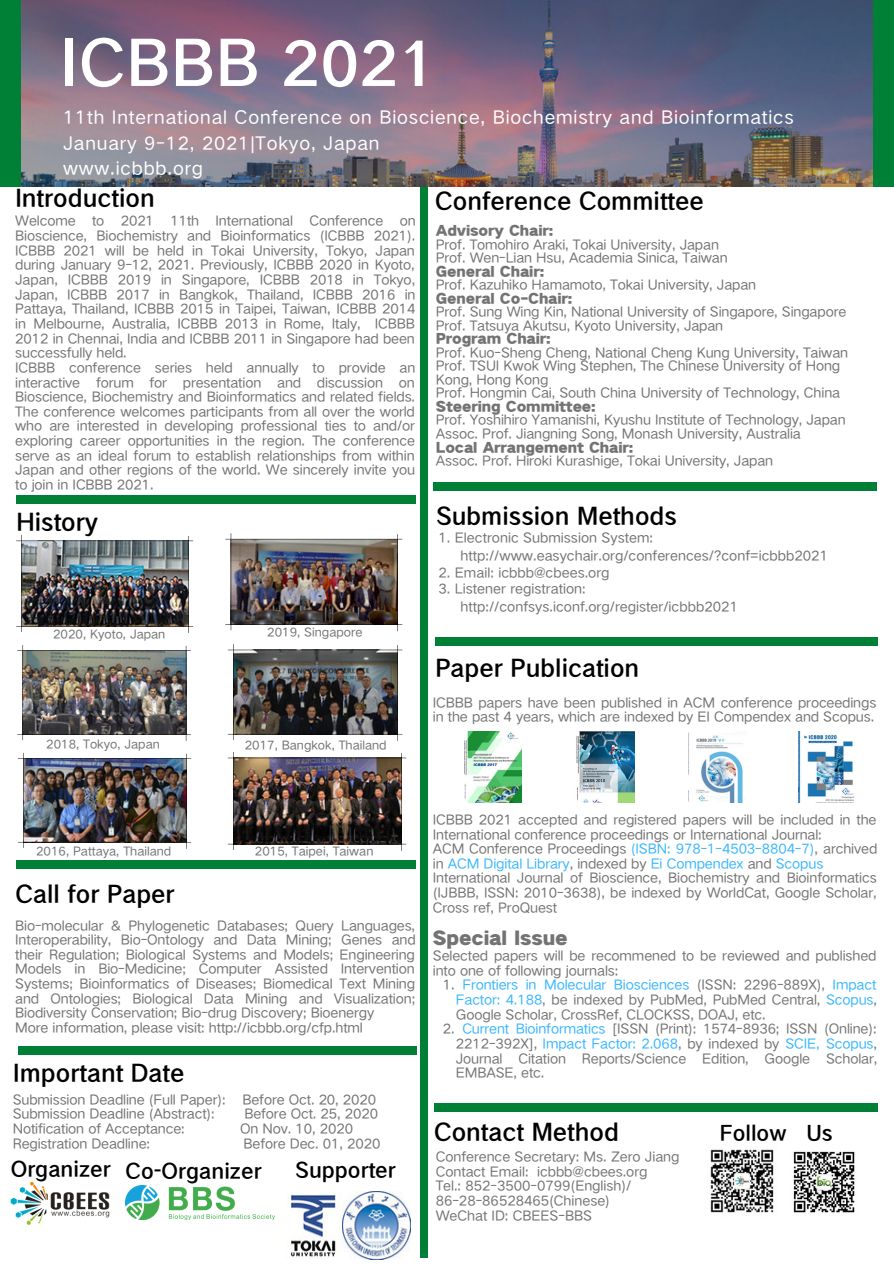
<style>
.page{position:relative;width:894px;height:1264px;background:#fff}
.page>*{position:absolute;margin:0;border:0;box-sizing:border-box;transform-origin:0 0}
.t1{font:63px "HY Wen Hei GEW";letter-spacing:.02em;color:#fff}
.t2{font:24px "HY Wen Hei GEW";color:#000}
.t3{font:21px "HY Wen Hei GEW";color:#000}
.t4{font:18px/25.5px "HY Qi Hei EES";letter-spacing:.045em;color:#fff}
.t5{font:18px "HY Qi Hei AZEJ";letter-spacing:-.01em;color:#737373}
.t6{font:13.5px/14.7px "HY Qi Hei EES";letter-spacing:-.01em;color:#737373}
.t7{font:13.5px "HY Qi Hei EES";letter-spacing:-.01em;color:#38b6ff}
.t8{font:13.5px "HY Qi Hei AZEJ";letter-spacing:-.01em;color:#737373}
.t9{font:12px "HY Qi Hei EES";color:#737373}
.s1{color:#38b6ff}
.s2{color:#737373}
</style>
<div class="page">
<div style="left:0;top:0;width:893px;height:187px;background:#008037"></div>
<div style="left:420px;top:187px;width:8px;height:120px;background:#008037"></div>
<div style="left:420px;top:1137px;width:8px;height:120px;background:#008037"></div>
<div style="left:420px;top:307px;width:8px;height:830px;background:#008037"></div>
<img style="left:464px;top:732px;width:57px;height:70px">
<img style="left:576px;top:732px;width:58px;height:70px">
<img style="left:688px;top:732px;width:55px;height:70px">
<img style="left:798px;top:732px;width:56px;height:70px">
<img style="left:21px;top:0;width:851px;height:186px">
<div style="left:434px;top:1103px;width:52px;height:9px;background:#008037"></div>
<div style="left:843px;top:1103px;width:33px;height:9px;background:#008037"></div>
<div style="left:486px;top:1103px;width:357px;height:9px;background:#008037"></div>
<div style="left:434px;top:637px;width:52px;height:9px;background:#008037"></div>
<div style="left:843px;top:637px;width:34px;height:9px;background:#008037"></div>
<div style="left:486px;top:637px;width:357px;height:9px;background:#008037"></div>
<div style="left:16px;top:495px;width:47px;height:9px;background:#008037"></div>
<div style="left:385px;top:495px;width:30px;height:9px;background:#008037"></div>
<div style="left:63px;top:495px;width:322px;height:9px;background:#008037"></div>
<div style="left:18px;top:1046px;width:46px;height:8px;background:#008037"></div>
<div style="left:386px;top:1046px;width:30px;height:8px;background:#008037"></div>
<div style="left:64px;top:1046px;width:323px;height:8px;background:#008037"></div>
<img style="left:16px;top:535px;width:177px;height:98px">
<img style="left:225px;top:533px;width:177px;height:98px">
<img style="left:17px;top:645px;width:174px;height:96px">
<img style="left:228px;top:644px;width:174px;height:96px">
<img style="left:18px;top:752px;width:173px;height:96px">
<img style="left:228px;top:752px;width:178px;height:98px">
<div style="left:16px;top:860px;width:47px;height:8px;background:#008037"></div>
<div style="left:385px;top:860px;width:30px;height:8px;background:#008037"></div>
<div style="left:63px;top:860px;width:322px;height:8px;background:#008037"></div>
<img style="left:286px;top:1192px;width:56px;height:65px">
<img style="left:342px;top:1191px;width:68px;height:68px">
<div style="left:433px;top:482px;width:52px;height:8px;background:#008037"></div>
<div style="left:842px;top:482px;width:33px;height:8px;background:#008037"></div>
<div style="left:485px;top:482px;width:357px;height:8px;background:#008037"></div>
<img style="left:710px;top:1149px;width:64px;height:64px">
<img style="left:793px;top:1151px;width:62px;height:62px">
<img style="left:126px;top:1185px;width:148px;height:34px">
<img style="left:10px;top:1181px;width:100px;height:45px">
<h1 class="t1" style="left:61px;top:22px;width:377px">ICBBB 2021</h1>
<h3 class="t4" style="left:63px;top:105px;width:732px">11th International Conference on Bioscience, Biochemistry and Bioinformatics<br>January 9-12, 2021|Tokyo, Japan<br>www.icbbb.org</h3>
<h2 class="t2" style="left:15px;top:182px;width:141px">Introduction</h2>
<p class="t6" style="left:15px;top:214px;width:402px">Welcome to 2021 11th International Conference on Bioscience, Biochemistry and Bioinformatics (ICBBB 2021).<br>ICBBB 2021 will be held in Tokai University, Tokyo, Japan during January 9-12, 2021. Previously, ICBBB 2020 in Kyoto, Japan, ICBBB 2019 in Singapore, ICBBB 2018 in Tokyo, Japan, ICBBB 2017 in Bangkok, Thailand, ICBBB 2016 in Pattaya, Thailand, ICBBB 2015 in Taipei, Taiwan, ICBBB 2014 in Melbourne, Australia, ICBBB 2013 in Rome, Italy, ICBBB 2012 in Chennai, India and ICBBB 2011 in Singapore had been successfully held.<br>ICBBB conference series held annually to provide an interactive forum for presentation and discussion on Bioscience, Biochemistry and Bioinformatics and related fields.<br>The conference welcomes participants from all over the world who are interested in developing professional ties to and/or exploring career opportunities in the region. The conference serve as an ideal forum to establish relationships from within Japan and other regions of the world. We sincerely invite you to join in ICBBB 2021.</p>
<h2 class="t2" style="left:17px;top:506px;width:83px">History</h2>
<p class="t9" style="left:53px;top:626px;width:114px">2020, Kyoto, Japan</p>
<p class="t9" style="left:46px;top:737px;width:115px">2018, Tokyo, Japan</p>
<p class="t9" style="left:267px;top:624px;width:97px">2019, Singapore</p>
<p class="t9" style="left:244px;top:738px;width:143px">2017, Bangkok, Thailand</p>
<h2 class="t2" style="left:435px;top:185px;width:270px">Conference Committee</h2>
<p class="t8" style="left:435px;top:223px;width:119px">Advisory Chair:</p>
<p class="t6" style="left:435px;top:238px;width:293px;line-height:13.5px">Prof. Tomohiro Araki, Tokai University, Japan<br>Prof. Wen-Lian Hsu, Academia Sinica, Taiwan</p>
<p class="t8" style="left:435px;top:263px;width:110px">General Chair:</p>
<p class="t6" style="left:435px;top:278px;width:322px">Prof. Kazuhiko Hamamoto, Tokai University, Japan</p>
<p class="t8" style="left:435px;top:290px;width:138px">General Co-Chair:</p>
<p class="t6" style="left:435px;top:305px;width:412px;line-height:13.5px">Prof. Sung Wing Kin, National University of Singapore, Singapore<br>Prof. Tatsuya Akutsu, Kyoto University, Japan</p>
<p class="t8" style="left:435px;top:331px;width:116px">Program Chair:</p>
<p class="t6" style="left:435px;top:346px;width:414px;line-height:13.5px">Prof. Kuo-Sheng Cheng, National Cheng Kung University, Taiwan Prof. TSUI Kwok Wing Stephen, The Chinese University of Hong Kong, Hong Kong<br>Prof. Hongmin Cai, South China University of Technology, China</p>
<p class="t8" style="left:435px;top:398px;width:161px">Steering Committee:</p>
<p class="t6" style="left:435px;top:413px;width:411px;line-height:13.5px">Prof. Yoshihiro Yamanishi, Kyushu Institute of Technology, Japan<br>Assoc. Prof. Jiangning Song, Monash University, Australia</p>
<p class="t8" style="left:435px;top:439px;width:199px">Local Arrangement Chair:</p>
<p class="t6" style="left:435px;top:453px;width:339px">Assoc. Prof. Hiroki Kurashige, Tokai University, Japan</p>
<h2 class="t2" style="left:436px;top:500px;width:242px">Submission Methods</h2>
<p class="t6" style="left:460px;top:529px;width:369px;line-height:18px;text-indent:-22px">1. Electronic Submission System: http://www.easychair.org/conferences/?conf=icbbb2021</p>
<p class="t6" style="left:438px;top:566px;width:172px">2. Email: icbbb@cbees.org</p>
<p class="t6" style="left:460px;top:580px;width:279px;line-height:18px;text-indent:-22px">3. Listener registration: http://confsys.iconf.org/register/icbbb2021</p>
<h2 class="t2" style="left:435px;top:652px;width:205px">Paper Publication</h2>
<p class="t6" style="left:433px;top:695px;width:445px">ICBBB papers have been published in ACM conference proceedings in the past 4 years, which are indexed by EI Compendex and Scopus.</p>
<p class="t9" style="left:36px;top:843px;width:137px">2016, Pattaya, Thailand</p>
<p class="t9" style="left:255px;top:843px;width:120px">2015, Taipei, Taiwan</p>
<h2 class="t2" style="left:16px;top:878px;width:161px">Call for Paper</h2>
<p class="t6" style="left:15px;top:918px;width:402px">Bio-molecular &amp; Phylogenetic Databases; Query Languages, Interoperability, Bio-Ontology and Data Mining; Genes and their Regulation; Biological Systems and Models; Engineering Models in Bio-Medicine; Computer Assisted Intervention Systems; Bioinformatics of Diseases; Biomedical Text Mining and Ontologies; Biological Data Mining and Visualization; Biodiversity Conservation; Bio-drug Discovery; Bioenergy<br>More information, please visit: http://icbbb.org/cfp.html</p>
<h2 class="t2" style="left:13px;top:1057px;width:173px">Important Date</h2>
<p class="t6" style="left:13px;top:1092px;width:365px">Submission Deadline (Full Paper): Before Oct. 20, 2020<br>Submission Deadline (Abstract):</p>
<p class="t6" style="left:244px;top:1106px;width:135px">Before Oct. 25, 2020</p>
<p class="t6" style="left:13px;top:1121px;width:173px">Notification of Acceptance:</p>
<p class="t6" style="left:240px;top:1121px;width:115px">On Nov. 10, 2020</p>
<p class="t6" style="left:13px;top:1136px;width:139px">Registration Deadline:</p>
<p class="t6" style="left:243px;top:1136px;width:138px">Before Dec. 01, 2020</p>
<h3 class="t3" style="left:11px;top:1157px;width:252px">Organizer Co-Organizer</h3>
<h3 class="t3" style="left:295px;top:1156px;width:102px">Supporter</h3>
<p class="t6" style="left:433px;top:812px;width:446px">ICBBB 2021 accepted and registered papers will be included in the International conference proceedings or International Journal:<br>ACM Conference Proceedings <span class="s1">(ISBN: 978-1-4503-8804-7)</span>, archived in <span class="s1">ACM Digital Library</span>, indexed by <span class="s1">Ei Compendex</span> and <span class="s1">Scopus </span>International Journal of Bioscience, Biochemistry and Bioinformatics (IJBBB, ISSN: 2010-3638), be indexed by WorldCat, Google Scholar, Cross ref, ProQuest</p>
<h3 class="t5" style="left:433px;top:927px;width:136px">Special Issue</h3>
<p class="t6" style="left:433px;top:948px;width:445px">Selected papers will be recommened to be reviewed and published</p>
<p class="t6" style="left:433px;top:963px;width:187px">into one of following journals:</p>
<p class="t6" style="left:442px;top:977px;width:13px">1.</p>
<p class="t6" style="left:442px;top:1021px;width:13px">2.</p>
<p class="t7" style="left:462px;top:977px;width:415px">Frontiers in Molecular Biosciences <span class="s2">(ISSN: 2296-889X),</span> Impact</p>
<p class="t6" style="left:455px;top:992px;width:422px"><span class="s1">Factor: 4.188</span>, be indexed by PubMed, PubMed Central, <span class="s1">Scopus</span>,</p>
<p class="t6" style="left:455px;top:1007px;width:311px">Google Scholar, CrossRef, CLOCKSS, DOAJ, etc.</p>
<p class="t6" style="left:462px;top:1021px;width:415px"><span class="s1">Current Bioinformatics</span> [ISSN (Print): 1574-8936; ISSN (Online):</p>
<p class="t7" style="left:455px;top:1035px;width:422px"><span class="s2">2212-392X],</span> Impact Factor: 2.068<span class="s2">, by indexed by</span> SCIE, Scopus<span class="s2">,</span></p>
<p class="t6" style="left:455px;top:1051px;width:423px">Journal Citation Reports/Science Edition, Google Scholar,</p>
<p class="t6" style="left:455px;top:1065px;width:90px">EMBASE, etc.</p>
<h2 class="t2" style="left:434px;top:1116px;width:186px">Contact Method</h2>
<p class="t6" style="left:435px;top:1149px;width:245px">Conference Secretary: Ms. Zero Jiang<br>Contact Email: icbbb@cbees.org<br>Tel.: 852-3500-0799(English)/<br>86-28-86528465(Chinese)<br>WeChat ID: CBEES-BBS</p>
<h3 class="t3" style="left:719px;top:1119px;width:114px">Follow Us</h3>
</div>
